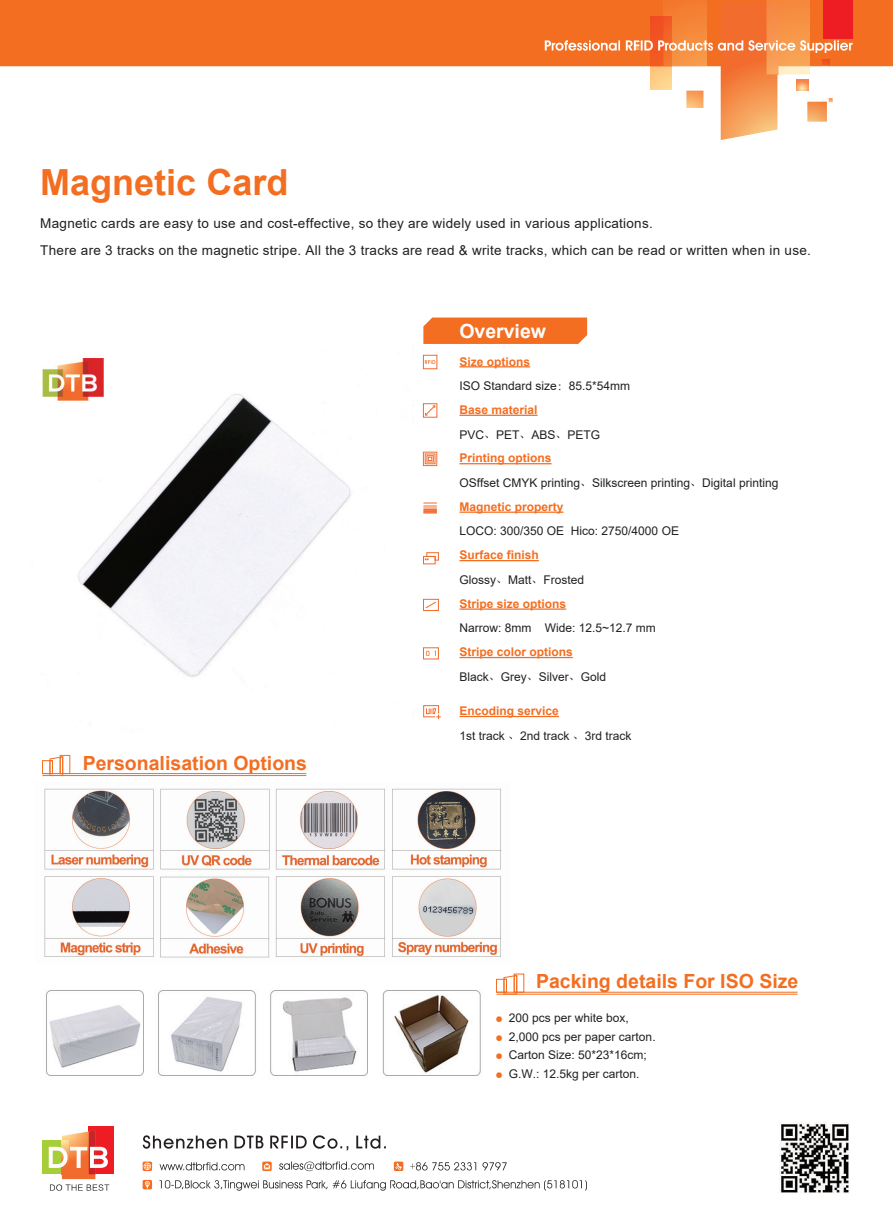
<style>
.page{position:relative;width:893px;height:1212px;background:#fff}
.page>*{position:absolute;margin:0;border:0;box-sizing:border-box;transform-origin:0 0}
.t1{font:700 36px "Arial";color:#f36e21}
.t2{font:700 19.5px "Arial";color:#f36e21}
.t3{font:700 19.5px "Arial";color:#fff}
.t4{font:13.5px/27px "Arial";letter-spacing:.02em;color:#231f20}
.t5{font:12px/24.2px "Arial";color:#231f20}
.t6{font:700 12px/24.2px "Arial";color:#f36e21}
.s1{font-weight:700;color:#f36e21}
.s2{font-family:"Adobe Song Std";font-weight:300}
.s3{font-weight:400;color:#231f20}
.s4{font-family:"Adobe Song Std";font-weight:300;color:#231f20}
.s5{font-family:"Sim Sun";font-size:7.5px;color:#f36e21}
</style>
<div class="page">
<div style="left:0;top:0;width:893px;height:66px;background:#f36e21"></div>
<img style="left:667px;top:0;width:40px;height:2px">
<img style="left:766px;top:0;width:43px;height:2px">
<div style="left:823px;top:0;width:30px;height:38px;background:#ee1d23"></div>
<svg style="left:545px;top:2px;width:308px;height:138px"></svg>
<div style="left:42px;top:1140px;width:27px;height:34px;background:#a6ce39"></div>
<div style="left:89px;top:1126px;width:25px;height:48px;background:#ee1d23"></div>
<svg style="left:49px;top:1130px;width:60px;height:61px"></svg>
<svg style="left:410px;top:1162px;width:97px;height:8px"></svg>
<svg style="left:279px;top:1161px;width:95px;height:10px"></svg>
<svg style="left:160px;top:1162px;width:84px;height:8px"></svg>
<svg style="left:262px;top:1161px;width:10px;height:10px"></svg>
<svg style="left:394px;top:1161px;width:9px;height:10px"></svg>
<svg style="left:143px;top:1180px;width:9px;height:9px"></svg>
<svg style="left:143px;top:1161px;width:9px;height:10px"></svg>
<svg style="left:143px;top:1135px;width:243px;height:15px"></svg>
<svg style="left:160px;top:1180px;width:427px;height:11px"></svg>
<img style="left:779px;top:1123px;width:70px;height:70px">
<div style="left:423px;top:317px;width:164px;height:27px;background:#f36e21"></div>
<hr style="left:496px;top:994px;width:302px;height:1px;background:#f36e21">
<hr style="left:496px;top:992px;width:302px;height:1px;background:#f36e21">
<div style="left:496px;top:979px;width:11px;height:13px;border:1px solid #f36e21"></div>
<svg style="left:503px;top:975px;width:14px;height:20px"></svg>
<hr style="left:43px;top:775px;width:263px;height:1px;background:#f36e21">
<hr style="left:43px;top:773px;width:263px;height:1px;background:#f36e21">
<div style="left:42px;top:760px;width:11px;height:14px;border:1px solid #f36e21"></div>
<div style="left:60px;top:755px;width:10px;height:19px;border:1px solid #f36e21"></div>
<svg style="left:49px;top:756px;width:14px;height:19px"></svg>
<div style="left:60px;top:756px;width:3px;height:18px;border:1px solid #f36e21"></div>
<div style="left:50px;top:760px;width:3px;height:14px;border:1px solid #f36e21"></div>
<img style="left:44px;top:788px;width:457px;height:170px">
<img style="left:46px;top:990px;width:435px;height:86px">
<hr style="left:459px;top:366px;width:71px;height:1px;background:#f36e21">
<hr style="left:459px;top:415px;width:79px;height:1px;background:#f36e21">
<hr style="left:459px;top:463px;width:92px;height:1px;background:#f36e21">
<hr style="left:459px;top:511px;width:105px;height:2px;background:#f36e21">
<hr style="left:459px;top:560px;width:80px;height:1px;background:#f36e21">
<hr style="left:459px;top:608px;width:107px;height:2px;background:#f36e21">
<hr style="left:459px;top:657px;width:114px;height:1px;background:#f36e21">
<hr style="left:459px;top:716px;width:100px;height:1px;background:#f36e21">
<div style="left:423px;top:403px;width:14px;height:14px;border:1px solid #f26b2e"></div>
<svg style="left:425px;top:405px;width:11px;height:11px"></svg>
<svg style="left:423px;top:503px;width:14px;height:11px"></svg>
<div style="left:423px;top:452px;width:14px;height:14px;border:1px solid #f26b2e"></div>
<div style="left:427px;top:455px;width:7px;height:7px;border:1px solid #f26b2e"></div>
<svg style="left:428px;top:457px;width:4px;height:4px"></svg>
<div style="left:423px;top:556px;width:12px;height:8px;border:1px solid #f26b2e"></div>
<svg style="left:425px;top:552px;width:14px;height:9px"></svg>
<svg style="left:423px;top:705px;width:18px;height:14px"></svg>
<svg style="left:425px;top:601px;width:12px;height:8px"></svg>
<div style="left:423px;top:599px;width:16px;height:12px;border:1px solid #f26b2e"></div>
<div style="left:423px;top:355px;width:14px;height:14px;border:1px solid #f26b2e"></div>
<svg style="left:425px;top:360px;width:10px;height:4px"></svg>
<div style="left:423px;top:647px;width:16px;height:12px;border:1px solid #f26b2e"></div>
<svg style="left:426px;top:651px;width:10px;height:5px"></svg>
<img style="left:42px;top:358px;width:310px;height:319px">
<h1 class="t1" style="left:40px;top:157px;width:250px">Magnetic Card</h1>
<p class="t4" style="left:40px;top:210px;width:772px">Magnetic cards are easy to use and cost-effective, so they are widely used in various applications.<br>There are 3 tracks on the magnetic stripe. All the 3 tracks are read &amp; write tracks, which can be read or written when in use.</p>
<h2 class="t3" style="left:459px;top:317px;width:88px">Overview</h2>
<p class="t5" style="left:459px;top:349px;width:320px"><span class="s1">Size options<br></span>ISO Standard size<span class="s2">：</span>85.5*54mm<br><span class="s1">Base material<br></span>PVC<span class="s2">、</span>PET<span class="s2">、</span>ABS<span class="s2">、</span>PETG<br><span class="s1">Printing options<br></span>OSffset CMYK printing<span class="s2">、</span>Silkscreen printing<span class="s2">、</span>Digital printing<br><span class="s1">Magnetic property</span></p>
<p class="t5" style="left:459px;top:519px;width:221px">LOCO: 300/350 OE Hico: 2750/4000 OE</p>
<p class="t6" style="left:459px;top:543px;width:126px">Surface finish<br><span class="s3">Glossy</span><span class="s4">、</span><span class="s3">Matt</span><span class="s4">、</span><span class="s3">Frosted<br></span>Stripe size options</p>
<p class="t5" style="left:459px;top:616px;width:198px">Narrow: 8mm Wide: 12.5~12.7 mm</p>
<p class="t5" style="left:459px;top:664px;width:148px">Black<span class="s2">、</span>Grey<span class="s2">、</span>Silver<span class="s2">、</span>Gold</p>
<p class="t6" style="left:459px;top:640px;width:115px">Stripe color options</p>
<h2 class="t2" style="left:83px;top:749px;width:226px">Personalisation Options</h2>
<p class="t5" style="left:459px;top:699px;width:174px"><span class="s1">Encoding service<br></span>1st track <span class="s2">、</span>2nd track <span class="s2">、</span>3rd track</p>
<h2 class="t2" style="left:536px;top:968px;width:264px">Packing details For ISO Size</h2>
<p class="t5" style="left:495px;top:1006px;width:135px"><span class="s5">●</span> 200 pcs per white box,</p>
<p class="t5" style="left:495px;top:1024px;width:162px"><span class="s5">●</span> 2,000 pcs per paper carton.</p>
<p class="t5" style="left:495px;top:1043px;width:153px"><span class="s5">●</span> Carton Size: 50*23*16cm;</p>
<p class="t5" style="left:495px;top:1061px;width:146px"><span class="s5">●</span> G.W.: 12.5kg per carton.</p>
</div>
